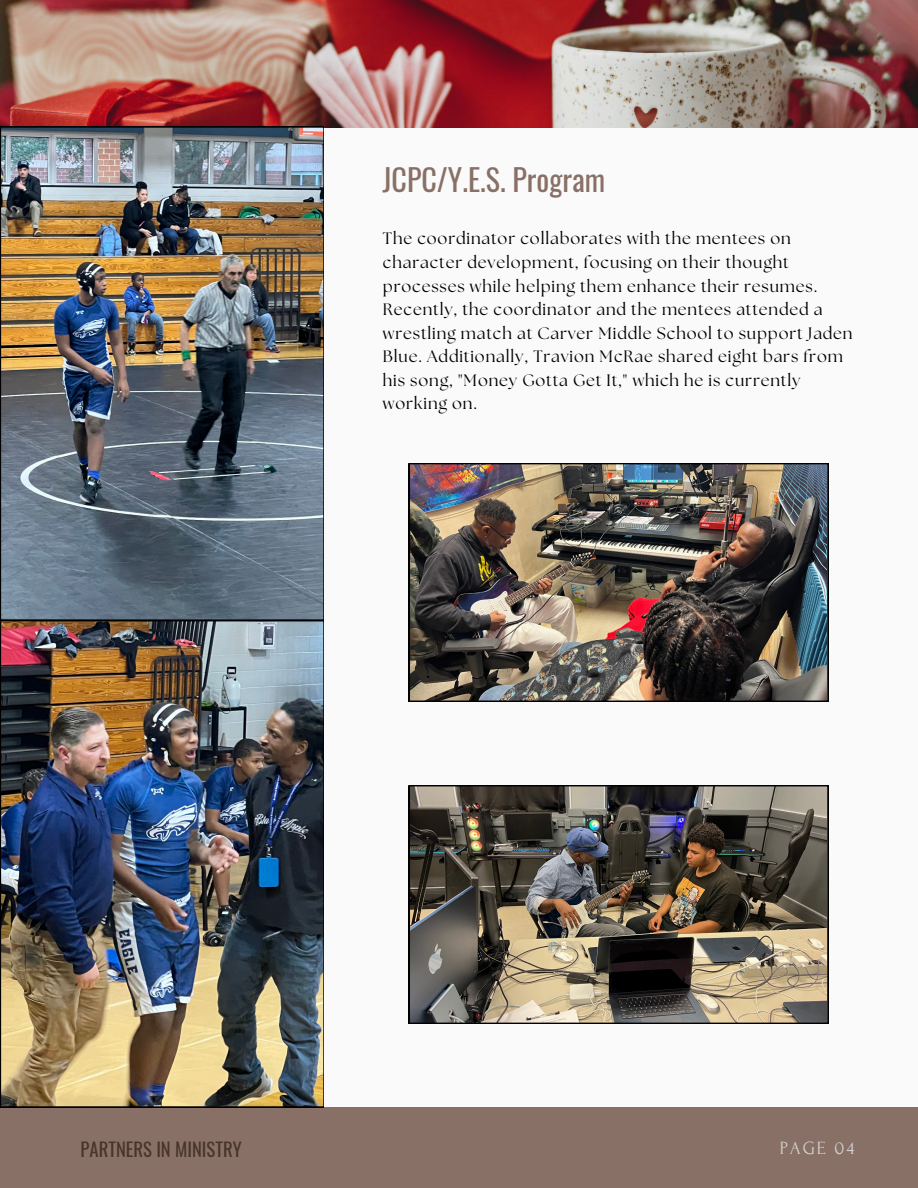
<style>
.page{position:relative;width:918px;height:1188px;background:#fafafa}
.page>*{position:absolute;margin:0;border:0;box-sizing:border-box;transform-origin:0 0}
.t1{font:30px "Oswald";color:#897066}
.t2{font:18.6px "Oswald";color:#47342b}
.t3{font:18.6px "Forum";letter-spacing:.1em;color:#d2d3d0}
.t4{font:16.5px/23.4px "The Seasons";letter-spacing:.05em;color:#000}
</style>
<div class="page">
<div style="left:0;top:1107px;width:918px;height:81px;background:#897066"></div>
<img style="left:0;top:620px;width:324px;height:487px">
<img style="left:409px;top:463px;width:419px;height:239px">
<img style="left:0;top:0;width:918px;height:127px">
<img style="left:409px;top:785px;width:419px;height:239px">
<img style="left:0;top:127px;width:324px;height:493px">
<p class="t1" style="left:383px;top:156px;width:224px">JCPC/Y.E.S. Program</p>
<h1 class="t4" style="left:383px;top:228px;width:471px">The coordinator collaborates with the mentees on character development, focusing on their thought processes while helping them enhance their resumes.<br>Recently, the coordinator and the mentees attended a wrestling match at Carver Middle School to support Jaden Blue. Additionally, Travion McRae shared eight bars from his song, "Money Gotta Get It," which he is currently working on.</h1>
<p class="t2" style="left:81px;top:1135px;width:163px">PARTNERS IN MINISTRY</p>
<p class="t3" style="left:780px;top:1138px;width:76px">PAGE 04</p>
</div>
